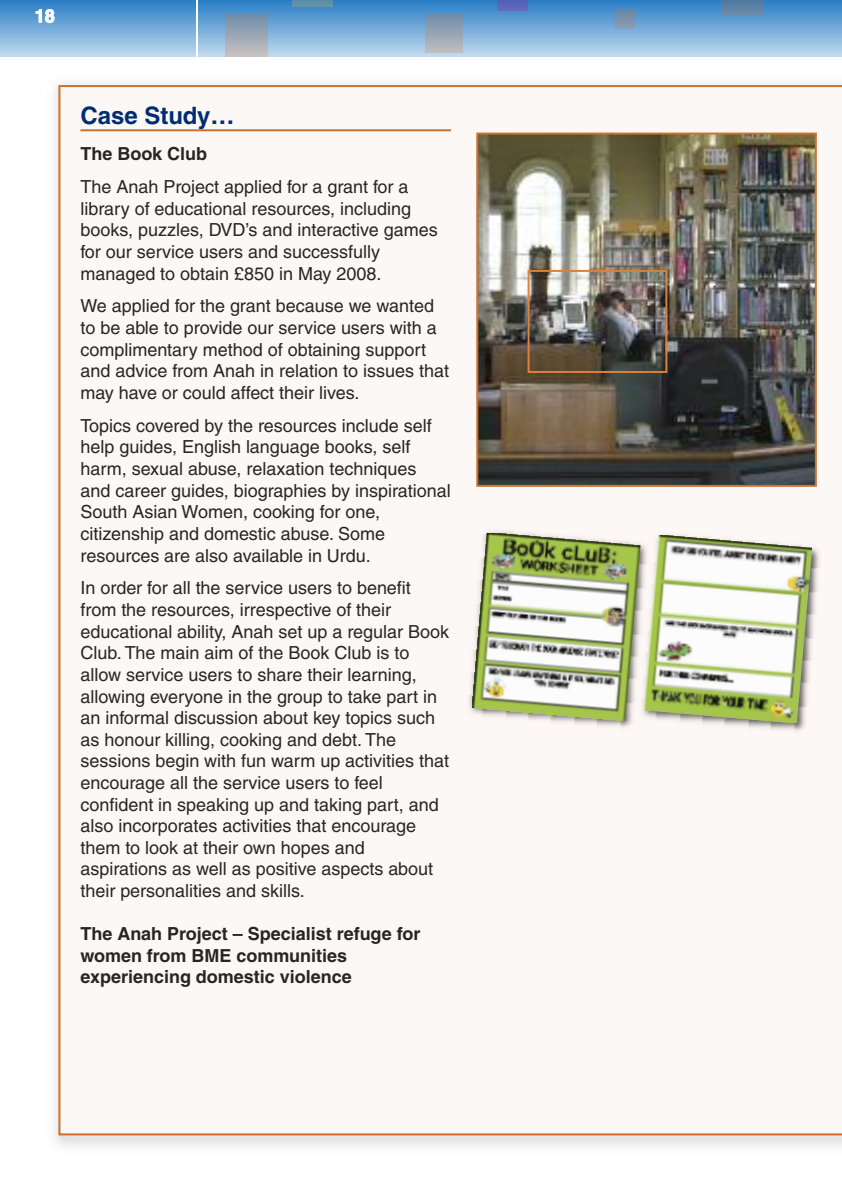
<style>
.page{position:relative;width:842px;height:1191px;background:#fff}
.page>*{position:absolute;margin:0;border:0;box-sizing:border-box;transform-origin:0 0}
.t1{font:700 24px "Helvetica";color:#002c74}
.t2{font:18px/21.6px "Helvetica";color:#272627}
.t3{font:700 18px/21.6px "Helvetica";color:#272627}
.t4{font:700 18px "Helvetica";color:#fff}
</style>
<div class="page">
<div style="left:0;top:0;width:842px;height:57px;background:linear-gradient(to bottom,#2a7dc5,#c3daef)"></div>
<div style="left:58px;top:85px;width:784px;height:1050px;background:#fcf8f5"></div>
<hr style="left:80px;top:129px;width:371px;height:2px;background:#ce7130">
<img style="left:479px;top:136px;width:335px;height:348px">
<div style="left:476px;top:133px;width:341px;height:354px;border:2px solid #ce7130"></div>
<div style="left:528px;top:270px;width:139px;height:103px;border:2px solid #dc803a"></div>
<img style="left:638px;top:527px;width:190px;height:212px">
<img style="left:652px;top:535px;width:159px;height:188px">
<div style="left:461px;top:522px;width:191px;height:216px;background:#fcf8f5"></div>
<img style="left:635px;top:537px;width:19px;height:187px">
<img style="left:472px;top:533px;width:168px;height:187px">
<img style="left:225px;top:15px;width:42px;height:42px">
<img style="left:425px;top:15px;width:38px;height:37px">
<img style="left:292px;top:0;width:41px;height:7px">
<img style="left:616px;top:10px;width:18px;height:18px">
<img style="left:497px;top:0;width:30px;height:11px">
<img style="left:721px;top:0;width:42px;height:15px">
<hr style="left:196px;top:0;width:2px;height:57px;background:#fff">
<p class="t4" style="left:35px;top:9px;width:22px">18</p>
<h1 class="t1" style="left:80px;top:107px;width:156px">Case Study…</h1>
<p class="t3" style="left:80px;top:145px;width:128px">The Book Club</p>
<p class="t2" style="left:80px;top:178px;width:359px">The Anah Project applied for a grant for a library of educational resources, including books, puzzles, DVD’s and interactive games for our service users and successfully managed to obtain £850 in May 2008.</p>
<p class="t2" style="left:80px;top:297px;width:370px">We applied for the grant because we wanted to be able to provide our service users with a complimentary method of obtaining support and advice from Anah in relation to issues that may have or could affect their lives.</p>
<p class="t2" style="left:80px;top:416px;width:372px">Topics covered by the resources include self help guides, English language books, self harm, sexual abuse, relaxation techniques<br>and career guides, biographies by inspirational South Asian Women, cooking for one, citizenship and domestic abuse. Some resources are also available in Urdu.</p>
<p class="t2" style="left:80px;top:579px;width:370px">In order for all the service users to benefit from the resources, irrespective of their educational ability, Anah set up a regular Book Club. The main aim of the Book Club is to allow service users to share their learning, allowing everyone in the group to take part in an informal discussion about key topics such as honour killing, cooking and debt. The sessions begin with fun warm up activities that encourage all the service users to feel confident in speaking up and taking part, and also incorporates activities that encourage them to look at their own hopes and aspirations as well as positive aspects about their personalities and skills.</p>
<p class="t3" style="left:80px;top:924px;width:341px">The Anah Project – Specialist refuge for women from BME communities experiencing domestic violence</p>
</div>
